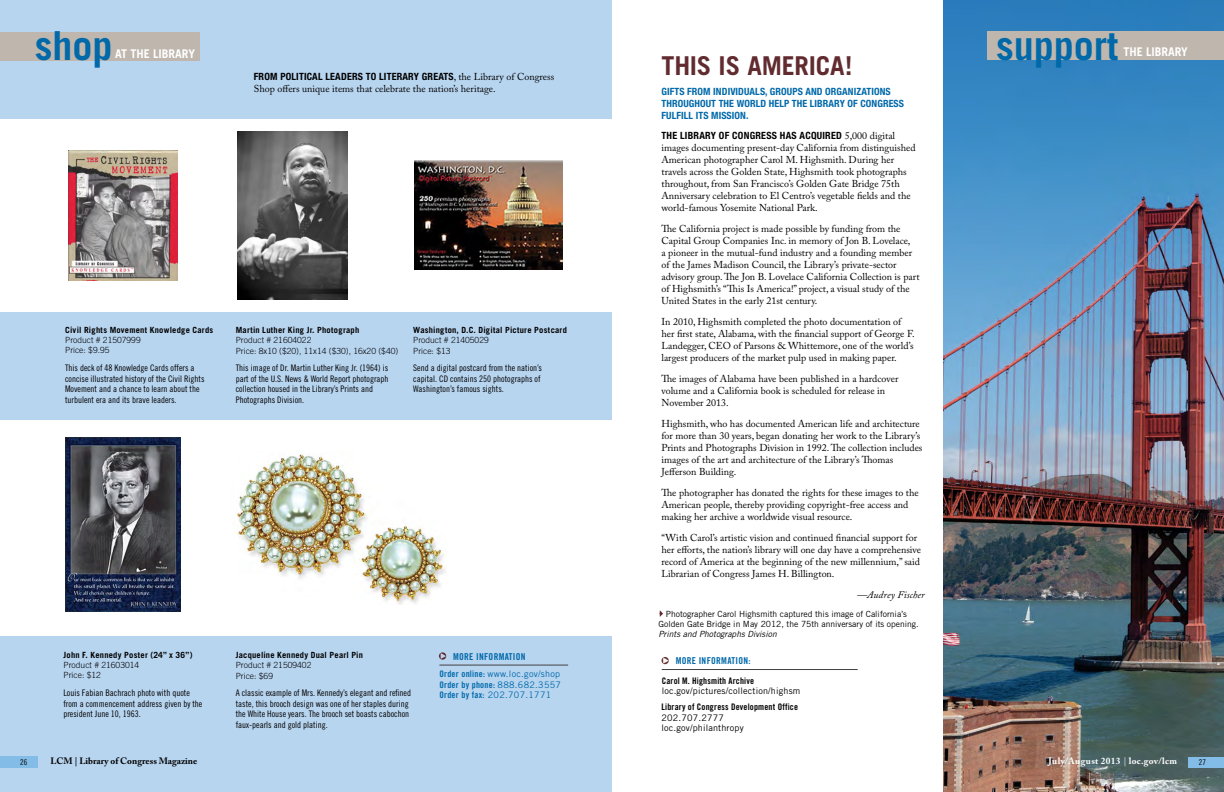
<style>
.page{position:relative;width:1224px;height:792px;background:#fff}
.page>*{position:absolute;margin:0;border:0;box-sizing:border-box;transform-origin:0 0}
.t1{font:700 40px "Trade Gothic";color:#0069aa}
.Headline-Dept{font:700 26px "Trade Gothic";letter-spacing:-.005em;color:#612b2f}
.t2{font:700 12px "Trade Gothic";color:#fff}
.Text-Dept{font:10px/12px "Adobe Caslon Pro";color:#000}
.teaser{font:700 condensed 10px/12px "Helvetica Neue";letter-spacing:.01em;color:#0069aa}
.Tagline{font:italic 10px "Adobe Caslon Pro";letter-spacing:.01em;color:#000}
.More_Information{font:9.5px "Trade Gothic Bold Cond Twenty";letter-spacing:.03em;color:#0069aa}
.t3{font:700 9.2px "Adobe Caslon Pro";color:#000}
.t4{font:700 9.2px "Adobe Caslon Pro";letter-spacing:.035em;color:#fff}
.sidebar-text{font:9px/10.8px "Trade Gothic Cond Eighteen";color:#000}
.website-_more_info{font:9px "Trade Gothic";letter-spacing:.02em;color:#000}
.website-_more_info-2{font:9px "Trade Gothic Bold Cond Twenty";letter-spacing:.02em;color:#000}
.More_Information-2{font:9px "Trade Gothic";letter-spacing:.03em;color:#0069aa}
.More_Information-3{font:9px "Trade Gothic Bold Cond Twenty";letter-spacing:.03em;color:#0069aa}
.shop_headline{font:700 8.5px "Trade Gothic";letter-spacing:.025em;color:#000}
.photo_caption{font:8.5px/10.2px "Trade Gothic";color:#000}
.shop_text{font:300 8.5px "Trade Gothic";color:#000}
.shop_headline-2{font:300 8.5px "Trade Gothic";color:#000}
.t5{font:8px "Trade Gothic Cond Eighteen";color:#000}
.s1{font-family:"Helvetica Neue";font-weight:700;font-stretch:condensed}
.s2{font-family:"Trade Gothic Bold Cond Twenty"}
.s3{font-family:"Trade Gothic"}
.s4{font-style:italic}
.s5{font-weight:400;font-size:9px}
</style>
<div class="page">
<img style="left:943px;top:0;width:281px;height:792px">
<div style="left:0;top:0;width:612px;height:792px;background:#b8d5f0"></div>
<div style="left:0;top:32px;width:200px;height:28px;background:#bfb6ad"></div>
<div style="left:987px;top:32px;width:237px;height:28px;background:#bfb6ad"></div>
<div style="left:0;top:119px;width:612px;height:193px;background:#fff"></div>
<div style="left:0;top:420px;width:612px;height:216px;background:#fff"></div>
<img style="left:237px;top:131px;width:110px;height:168px">
<img style="left:69px;top:150px;width:108px;height:131px">
<img style="left:414px;top:161px;width:148px;height:109px">
<hr style="left:439px;top:665px;width:129px;height:1px;background:#414042">
<svg style="left:439px;top:652px;width:7px;height:8px"></svg>
<img style="left:236px;top:454px;width:210px;height:151px">
<svg style="left:662px;top:657px;width:7px;height:7px"></svg>
<hr style="left:662px;top:669px;width:196px;height:1px;background:#414042">
<img style="left:65px;top:438px;width:116px;height:174px">
<svg style="left:660px;top:610px;width:3px;height:7px"></svg>
<div style="left:1188px;top:757px;width:36px;height:10px;background:#83bce6"></div>
<div style="left:0;top:757px;width:38px;height:11px;background:#83bce6"></div>
<p class="t1" style="left:35px;top:21px;width:79px">shop</p>
<p class="t2" style="left:115px;top:46px;width:81px">AT THE LIBRARY</p>
<p class="Text-Dept" style="left:254px;top:70px;width:302px"><span class="s1">FROM POLITICAL LEADERS TO LITERARY GREATS</span>, the Library of Congress<br>Shop offers unique items that celebrate the nation’s heritage.</p>
<p class="shop_headline" style="left:65px;top:325px;width:150px">Civil Rights Movement Knowledge Cards</p>
<p class="shop_headline-2" style="left:65px;top:335px;width:77px">Product # 21507999</p>
<p class="shop_text" style="left:65px;top:345px;width:46px">Price: $9.95</p>
<p class="shop_headline" style="left:236px;top:325px;width:125px">Martin Luther King Jr. Photograph</p>
<p class="shop_text" style="left:236px;top:335px;width:77px">Product # 21604022</p>
<p class="shop_text" style="left:236px;top:346px;width:164px">Price: 8x10 ($20), 11x14 ($30), 16x20 ($40)</p>
<p class="shop_headline" style="left:413px;top:325px;width:155px">Washington, D.C. Digital Picture Postcard</p>
<p class="shop_text" style="left:413px;top:335px;width:77px">Product # 21405029</p>
<p class="shop_text" style="left:413px;top:346px;width:39px">Price: $13</p>
<p class="sidebar-text" style="left:65px;top:362px;width:141px">This deck of 48 Knowledge Cards offers a concise illustrated history of the Civil Rights Movement and a chance to learn about the turbulent era and its brave leaders.</p>
<p class="sidebar-text" style="left:236px;top:362px;width:154px">This image of Dr. Martin Luther King Jr. (1964) is part of the U.S. News &amp; World Report photograph collection housed in the Library’s Prints and Photographs Division.</p>
<p class="sidebar-text" style="left:413px;top:362px;width:130px">Send a digital postcard from the nation’s capital. CD contains 250 photographs of<br>Washington’s famous sights.</p>
<p class="shop_headline" style="left:64px;top:650px;width:130px">John F. Kennedy Poster (24” x 36”)</p>
<p class="shop_text" style="left:64px;top:660px;width:77px">Product # 21603014</p>
<p class="shop_text" style="left:64px;top:670px;width:39px">Price: $12</p>
<p class="sidebar-text" style="left:63px;top:687px;width:140px">Louis Fabian Bachrach photo with quote from a commencement address given by the president June 10, 1963.</p>
<p class="shop_headline" style="left:236px;top:650px;width:129px">Jacqueline Kennedy Dual Pearl Pin</p>
<p class="shop_text" style="left:236px;top:660px;width:77px">Product # 21509402</p>
<p class="shop_text" style="left:236px;top:670px;width:39px">Price: $69</p>
<p class="sidebar-text" style="left:236px;top:687px;width:177px">A classic example of Mrs. Kennedy’s elegant and refined taste, this brooch design was one of her staples during the White House years. The brooch set boasts cabochon faux-pearls and gold plating.</p>
<p class="More_Information" style="left:453px;top:650px;width:74px">MORE INFORMATION</p>
<p class="More_Information-2" style="left:439px;top:668px;width:122px"><span class="s2">Order online:</span> www.loc.gov/shop</p>
<p class="More_Information-3" style="left:439px;top:679px;width:123px">Order by phone: <span class="s3">888.682.3557</span></p>
<p class="More_Information-2" style="left:439px;top:690px;width:113px"><span class="s2">Order by fax:</span> 202.707.1771</p>
<p class="Headline-Dept" style="left:662px;top:50px;width:192px">THIS IS AMERICA!</p>
<p class="teaser" style="left:662px;top:85px;width:244px">GIFTS FROM INDIVIDUALS, GROUPS AND ORGANIZATIONS<br>THROUGHOUT THE WORLD HELP THE LIBRARY OF CONGRESS<br>FULFILL ITS MISSION.</p>
<p class="Text-Dept" style="left:662px;top:130px;width:256px"><span class="s1">THE LIBRARY OF CONGRESS HAS ACQUIRED</span> 5,000 digital images documenting present-day California from distinguished American photographer Carol M. Highsmith. During her travels across the Golden State, Highsmith took photographs throughout, from San Francisco’s Golden Gate Bridge 75th Anniversary celebration to El Centro’s vegetable fields and the world-famous Yosemite National Park.</p>
<p class="Text-Dept" style="left:662px;top:223px;width:260px">The California project is made possible by funding from the Capital Group Companies Inc. in memory of Jon B. Lovelace,<br>a pioneer in the mutual-fund industry and a founding member of the James Madison Council, the Library’s private-sector advisory group. The Jon B. Lovelace California Collection is part of Highsmith’s “This Is America!” project, a visual study of the United States in the early 21st century.</p>
<p class="Text-Dept" style="left:662px;top:316px;width:255px">In 2010, Highsmith completed the photo documentation of her first state, Alabama, with the financial support of George F.<br>Landegger, CEO of Parsons &amp; Whittemore, one of the world’s largest producers of the market pulp used in making paper.</p>
<p class="Text-Dept" style="left:662px;top:373px;width:239px">The images of Alabama have been published in a hardcover volume and a California book is scheduled for release in<br>November 2013.</p>
<p class="Text-Dept" style="left:662px;top:418px;width:263px">Highsmith, who has documented American life and architecture for more than 30 years, began donating her work to the Library’s Prints and Photographs Division in 1992. The collection includes images of the art and architecture of the Library’s Thomas Jefferson Building.</p>
<p class="Text-Dept" style="left:662px;top:487px;width:259px">The photographer has donated the rights for these images to the<br>American people, thereby providing copyright-free access and making her archive a worldwide visual resource.</p>
<p class="Text-Dept" style="left:662px;top:532px;width:261px">“With Carol’s artistic vision and continued financial support for her efforts, the nation’s library will one day have a comprehensive record of America at the beginning of the new millennium,” said Librarian of Congress James H. Billington.</p>
<p class="Tagline" style="left:857px;top:589px;width:69px">—Audrey Fischer</p>
<p class="photo_caption" style="left:658px;top:609px;width:262px;text-indent:7px">Photographer Carol Highsmith captured this image of California’s<br>Golden Gate Bridge in May 2012, the 75th anniversary of its opening.<br><span class="s4">Prints and Photographs Division</span></p>
<p class="More_Information" style="left:676px;top:655px;width:76px">MORE INFORMATION:</p>
<p class="website-_more_info-2" style="left:662px;top:675px;width:94px">Carol M. Highsmith Archive</p>
<p class="website-_more_info" style="left:662px;top:686px;width:140px">loc.gov/pictures/collection/highsm</p>
<p class="website-_more_info-2" style="left:661px;top:701px;width:138px">Library of Congress Development Office</p>
<p class="website-_more_info" style="left:661px;top:712px;width:64px">202.707.2777</p>
<p class="website-_more_info" style="left:661px;top:723px;width:84px">loc.gov/philanthropy</p>
<p class="t1" style="left:996px;top:21px;width:124px">support</p>
<p class="t2" style="left:1123px;top:45px;width:66px">THE LIBRARY</p>
<p class="t5" style="left:20px;top:758px;width:9px">26</p>
<p class="t3" style="left:50px;top:755px;width:148px">LCM | Library of Congress Magazine</p>
<p class="t4" style="left:1049px;top:756px;width:130px">July/August 2013 <span class="s5">|</span> loc.gov/lcm</p>
<p class="t5" style="left:1199px;top:758px;width:9px">27</p>
</div>
